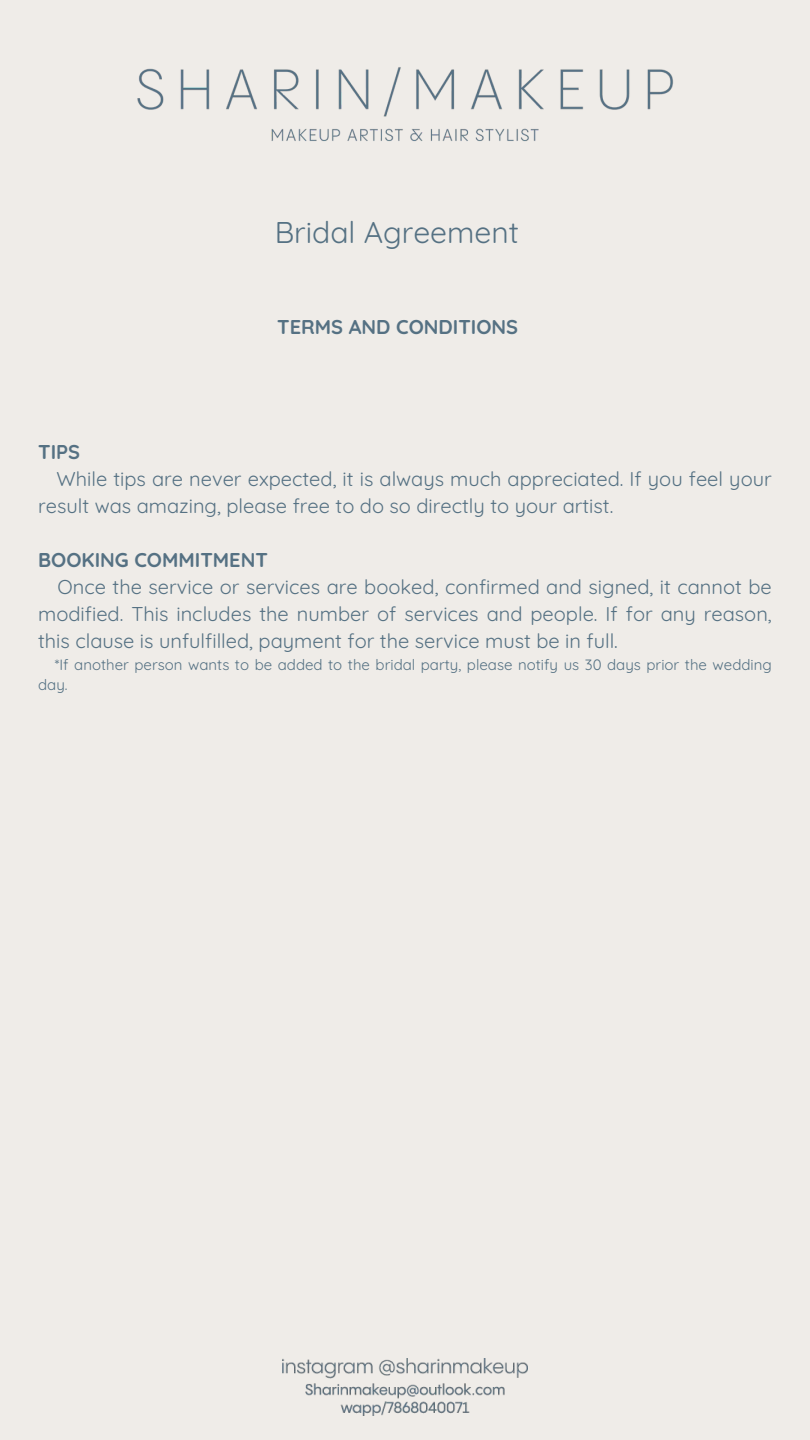
<style>
.page{position:relative;width:810px;height:1440px;background:#efece8}
.page>*{position:absolute;margin:0;border:0;box-sizing:border-box;transform-origin:0 0}
.t1{font:30px "Quicksand";color:#557183}
.t2{font:20px/27px "Quicksand";color:#557183}
.t3{font:700 20px "Quicksand";color:#557183}
.t4{font:15px/20.2px "Quicksand";color:#557183}
</style>
<div class="page">
<img style="left:137px;top:67px;width:536px;height:75px">
<img style="left:282px;top:1358px;width:246px;height:57px">
<p class="t1" style="left:275px;top:213px;width:246px">Bridal Agreement</p>
<p class="t3" style="left:277px;top:314px;width:242px">TERMS AND CONDITIONS</p>
<p class="t3" style="left:38px;top:439px;width:44px">TIPS</p>
<h1 class="t2" style="left:38px;top:465px;width:735px;text-indent:18px">While tips are never expected, it is always much appreciated. If you feel your result was amazing, please free to do so directly to your artist.</h1>
<h2 class="t3" style="left:38px;top:547px;width:231px">BOOKING COMMITMENT</h2>
<p class="t2" style="left:38px;top:573px;width:735px;text-align:justify;text-indent:19px">Once the service or services are booked, confirmed and signed, it cannot be modified. This includes the number of services and people. If for any reason, this clause is unfulfilled, payment for the service must be in full.</p>
<p class="t4" style="left:38px;top:655px;width:735px;text-indent:17px">*If another person wants to be added to the bridal party, please notify us 30 days prior the wedding day.</p>
</div>
